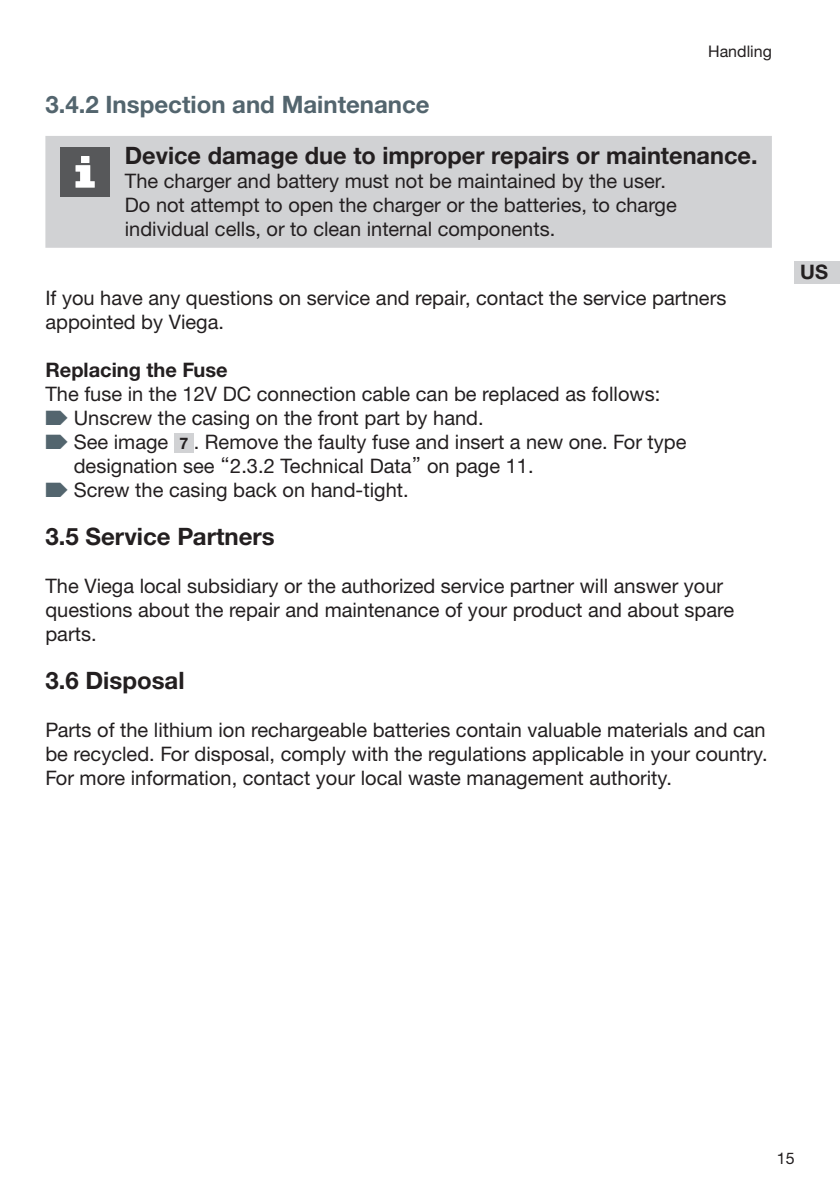
<style>
.page{position:relative;width:840px;height:1191px;background:#fff}
.page>*{position:absolute;margin:0;border:0;box-sizing:border-box;transform-origin:0 0}
.t1{font:24px "M Ying Hei PR Cfor Viega W7";color:#231f20}
.t2{font:24px "M Ying Hei PR Cfor Viega W7";color:#53656e}
.t3{font:20px/24px "M Ying Hei PR Cfor Viega W4";color:#231f20}
.t4{font:20px "M Ying Hei PR Cfor Viega W7";color:#231f20}
.t5{font:16px "M Ying Hei PR Cfor Viega W4";color:#231f20}
.s1{color:#53656e}
.s2{font-family:"M Ying Hei PR Cfor Viega W7";font-size:16px}
</style>
<div class="page">
<div style="left:794px;top:261px;width:45px;height:22px;background:#d1d2d4"></div>
<div style="left:45px;top:136px;width:726px;height:112px;background:#d1d2d4"></div>
<div style="left:60px;top:147px;width:50px;height:49px;background:#57585a"></div>
<svg style="left:75px;top:156px;width:20px;height:32px"></svg>
<div style="left:174px;top:433px;width:20px;height:20px;background:#d1d2d4"></div>
<p class="t5" style="left:707px;top:41px;width:65px">Handling</p>
<p class="t2" style="left:45px;top:90px;width:385px">3.4.2 Inspection and Maintenance</p>
<p class="t1" style="left:125px;top:141px;width:634px">Device damage due to improper repairs or maintenance.</p>
<p class="t3" style="left:125px;top:169px;width:553px">The charger and battery must not be maintained by the user.<br>Do not attempt to open the charger or the batteries, to charge individual cells, or to clean internal components.</p>
<p class="t3" style="left:45px;top:286px;width:682px">If you have any questions on service and repair, contact the service partners appointed by Viega.</p>
<p class="t4" style="left:45px;top:358px;width:184px">Replacing the Fuse</p>
<p class="t3" style="left:45px;top:382px;width:616px">The fuse in the 12V DC connection cable can be replaced as follows:</p>
<p class="t3" style="left:45px;top:406px;width:439px"><span class="s1">▶</span> Unscrew the casing on the front part by hand.</p>
<p class="t3" style="left:45px;top:430px;width:642px"><span class="s1">▶</span> See image <span class="s2">7</span> . Remove the faulty fuse and insert a new one. For type</p>
<p class="t3" style="left:74px;top:454px;width:461px">designation see “2.3.2 Technical Data” on page 11.</p>
<p class="t3" style="left:45px;top:478px;width:364px"><span class="s1">▶</span> Screw the casing back on hand-tight.</p>
<p class="t1" style="left:45px;top:522px;width:231px">3.5 Service Partners</p>
<p class="t3" style="left:45px;top:574px;width:690px">The Viega local subsidiary or the authorized service partner will answer your questions about the repair and maintenance of your product and about spare parts.</p>
<p class="t1" style="left:45px;top:666px;width:141px">3.6 Disposal</p>
<p class="t3" style="left:45px;top:718px;width:723px;text-align:justify">Parts of the lithium ion rechargeable batteries contain valuable materials and can be recycled. For disposal, comply with the regulations applicable in your country.<br>For more information, contact your local waste management authority.</p>
<p class="t4" style="left:799px;top:259px;width:29px">US</p>
<p class="t5" style="left:776px;top:1148px;width:19px">15</p>
</div>
